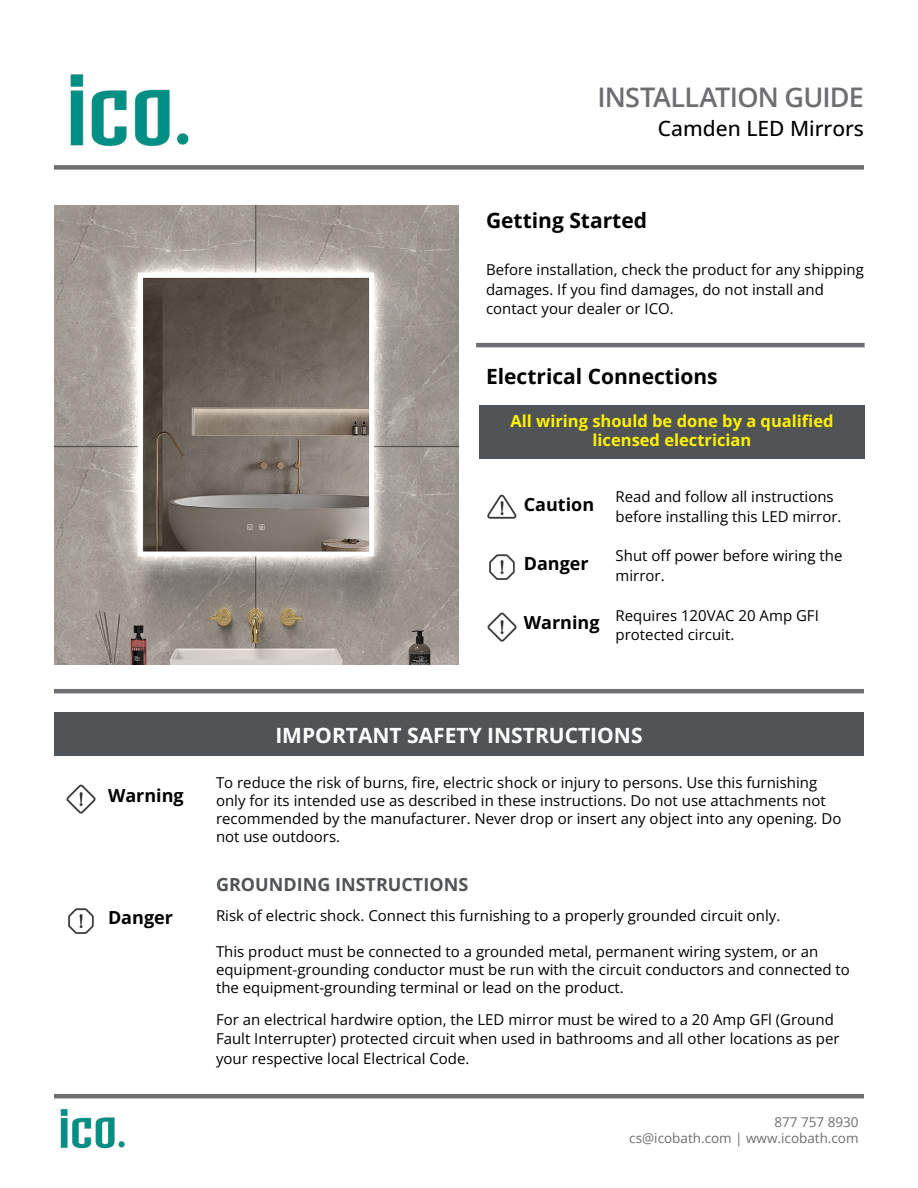
<style>
.page{position:relative;width:918px;height:1188px;background:#fff}
.page>*{position:absolute;margin:0;border:0;box-sizing:border-box;transform-origin:0 0}
.t1{font:600 27px "Open Sans";letter-spacing:-.03em;color:#6d6e71}
.t2{font:700 21px "Open Sans";color:#000}
.t3{font:700 21px "Open Sans";color:#fff}
.t4{font:500 21px "Open Sans";color:#000}
.t5{font:700 18px "Open Sans";color:#000}
.t6{font:700 18px "Open Sans";color:#515457}
.t7{font:700 16.5px/19.8px "Open Sans";color:#fff200;text-align:center}
.t8{font:15px/19.5px "Open Sans";color:#000}
.t9{font:13.5px/16.2px "Open Sans";color:#6d6e71;text-align:right}
</style>
<div class="page">
<div style="left:54px;top:165px;width:810px;height:5px;background:#6d6e71"></div>
<img style="left:70px;top:74px;width:119px;height:73px">
<hr style="left:54px;top:1094px;width:810px;height:4px;background:#6d6e71">
<img style="left:60px;top:1109px;width:65px;height:40px">
<hr style="left:476px;top:343px;width:389px;height:4px;background:#6d6e71">
<hr style="left:54px;top:689px;width:810px;height:4px;background:#6d6e71">
<img style="left:54px;top:205px;width:405px;height:459px">
<div style="left:54px;top:713px;width:810px;height:43px;background:#515457"></div>
<img style="left:66px;top:784px;width:30px;height:30px">
<img style="left:68px;top:908px;width:26px;height:26px">
<div style="left:479px;top:405px;width:385px;height:54px;background:#515457"></div>
<img style="left:487px;top:494px;width:30px;height:25px">
<img style="left:489px;top:554px;width:26px;height:26px">
<img style="left:487px;top:612px;width:30px;height:30px">
<h1 class="t1" style="left:597px;top:79px;width:268px">INSTALLATION GUIDE</h1>
<h2 class="t4" style="left:658px;top:114px;width:208px">Camden LED Mirrors</h2>
<h2 class="t2" style="left:486px;top:205px;width:163px">Getting Started</h2>
<p class="t8" style="left:486px;top:260px;width:379px">Before installation, check the product for any shipping damages. If you find damages, do not install and contact your dealer or ICO.</p>
<h2 class="t2" style="left:486px;top:361px;width:233px">Electrical Connections</h2>
<p class="t7" style="left:510px;top:410px;width:325px">All wiring should be done by a qualified licensed electrician</p>
<p class="t5" style="left:524px;top:491px;width:72px">Caution</p>
<p class="t5" style="left:524px;top:551px;width:66px">Danger</p>
<p class="t5" style="left:524px;top:610px;width:77px">Warning</p>
<p class="t8" style="left:616px;top:486px;width:227px">Read and follow all instructions before installing this LED mirror.</p>
<p class="t8" style="left:616px;top:546px;width:228px">Shut off power before wiring the mirror.</p>
<p class="t8" style="left:616px;top:605px;width:205px">Requires 120VAC 20 Amp GFI protected circuit.</p>
<p class="t5" style="left:108px;top:783px;width:77px">Warning</p>
<p class="t5" style="left:108px;top:904px;width:66px">Danger</p>
<h2 class="t3" style="left:275px;top:721px;width:369px">IMPORTANT SAFETY INSTRUCTIONS</h2>
<p class="t8" style="left:216px;top:773px;width:627px;line-height:18px">To reduce the risk of burns, fire, electric shock or injury to persons. Use this furnishing only for its intended use as described in these instructions. Do not use attachments not recommended by the manufacturer. Never drop or insert any object into any opening. Do not use outdoors.</p>
<p class="t6" style="left:216px;top:871px;width:254px">GROUNDING INSTRUCTIONS</p>
<p class="t8" style="left:216px;top:905px;width:566px">Risk of electric shock. Connect this furnishing to a properly grounded circuit only.</p>
<p class="t8" style="left:216px;top:942px;width:635px;line-height:18px">This product must be connected to a grounded metal, permanent wiring system, or an equipment-grounding conductor must be run with the circuit conductors and connected to the equipment-grounding terminal or lead on the product.</p>
<p class="t8" style="left:216px;top:1009px;width:625px">For an electrical hardwire option, the LED mirror must be wired to a 20 Amp GFl (Ground<br>Fault Interrupter) protected circuit when used in bathrooms and all other locations as per your respective local Electrical Code.</p>
<p class="t9" style="left:629px;top:1113px;width:231px">877 757 8930<br>cs@icobath.com | www.icobath.com</p>
</div>
